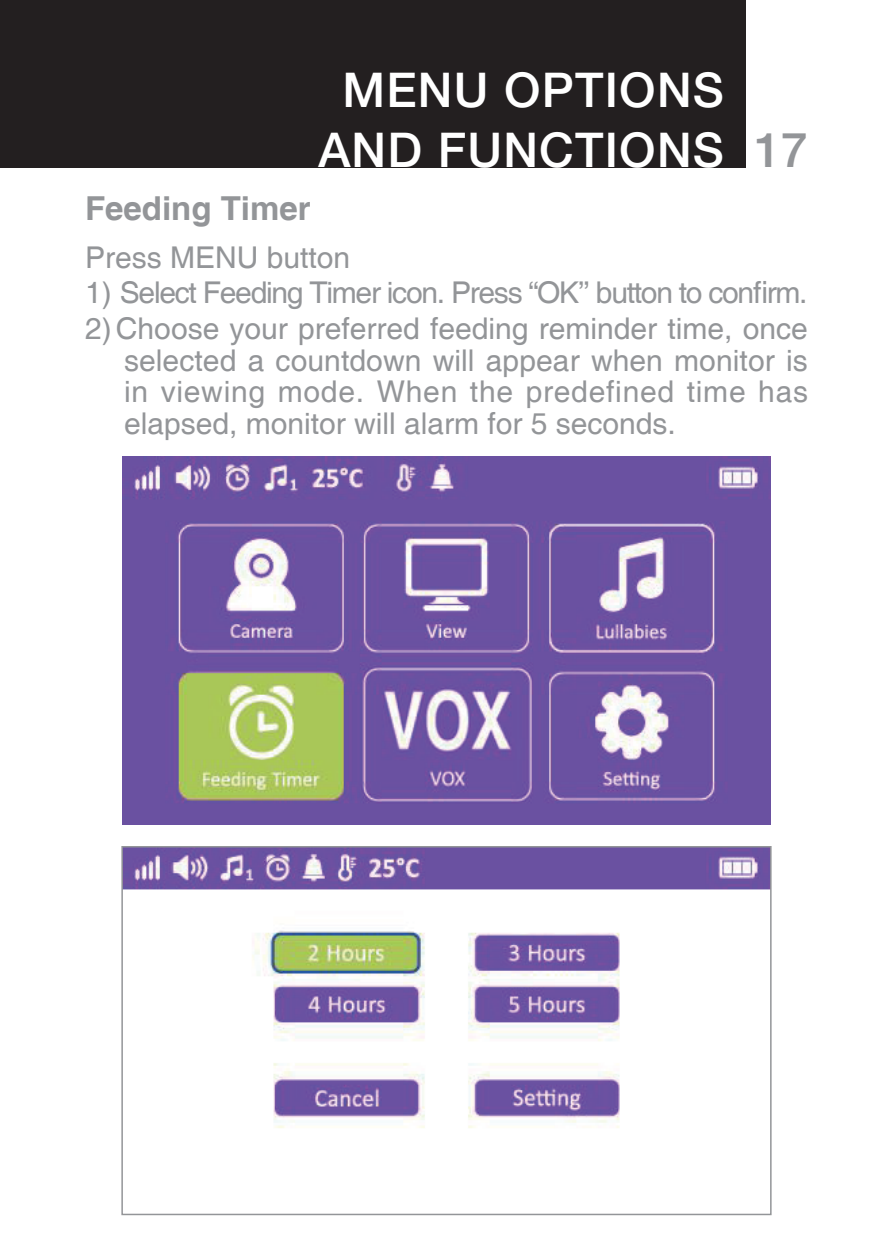
<style>
.page{position:relative;width:893px;height:1259px;background:#fff}
.page>*{position:absolute;margin:0;border:0;box-sizing:border-box;transform-origin:0 0}
.t1{font:500 48px/60px "Helvetica Neue LT Std";letter-spacing:.025em;color:#fff;text-align:center}
.t2{font:500 48px "Helvetica Neue LT Std";color:#939598}
.t3{font:700 33px "Helvetica";color:#939598}
.t4{font:30px/31.5px "Helvetica";color:#939598;text-align:justify}
.t5{font:30px "Helvetica";letter-spacing:-.04em;color:#939598}
</style>
<div class="page">
<div style="left:0;top:0;width:745px;height:167px;background:#231f20"></div>
<img style="left:122px;top:457px;width:649px;height:367px">
<img style="left:124px;top:849px;width:645px;height:279px">
<div style="left:121px;top:846px;width:651px;height:369px;border:2px solid #939598"></div>
<h1 class="t1" style="left:318px;top:59px;width:407px">MENU OPTIONS<br>AND FUNCTIONS</h1>
<h1 class="t2" style="left:754px;top:121px;width:55px">17</h1>
<p class="t3" style="left:85px;top:188px;width:227px">Feeding Timer</p>
<p class="t4" style="left:85px;top:242px;width:267px">Press MENU button</p>
<p class="t5" style="left:85px;top:275px;width:724px">1) Select Feeding Timer icon. Press “OK’’ button to confirm.</p>
<p class="t4" style="left:124px;top:314px;width:686px;text-indent:-39px">2) Choose your preferred feeding reminder time, once selected a countdown will appear when monitor is in viewing mode. When the predefined time has elapsed, monitor will alarm for 5 seconds.</p>
</div>
